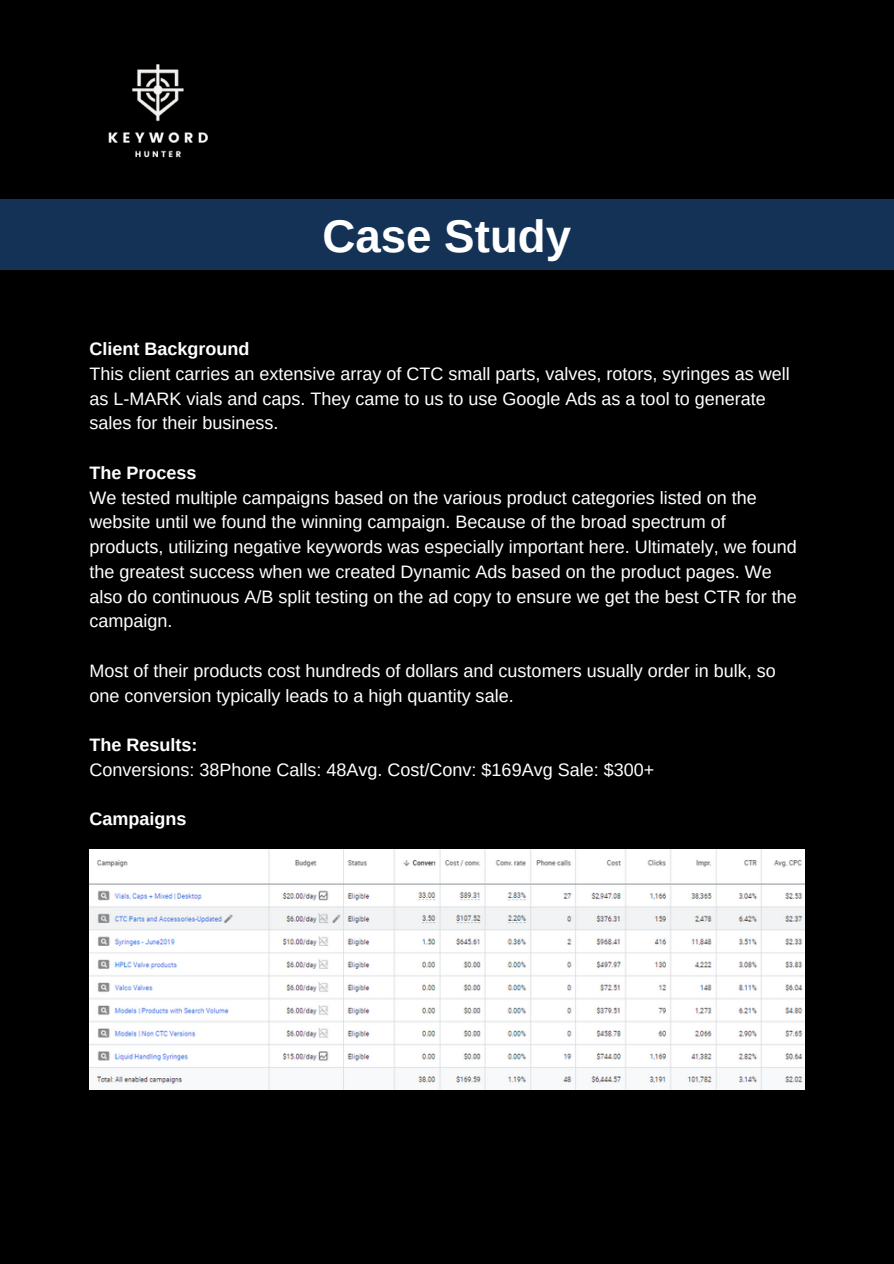
<style>
.page{position:relative;width:894px;height:1264px;background:#fff}
.page>*{position:absolute;margin:0;border:0;box-sizing:border-box;transform-origin:0 0}
.t1{font:700 45.6px "Arimo";color:#fff}
.t2{font:18px/24.8px "Arimo";color:#fff}
.t3{font:700 18px "Arimo";color:#fff}
</style>
<div class="page">
<div style="left:0;top:0;width:893px;height:1263px;background:#000"></div>
<div style="left:0;top:199px;width:893px;height:71px;background:#143156"></div>
<img style="left:89px;top:849px;width:715px;height:240px">
<img style="left:108px;top:64px;width:100px;height:94px">
<p class="t1" style="left:322px;top:211px;width:250px">Case Study</p>
<p class="t3" style="left:89px;top:339px;width:161px">Client Background</p>
<h1 class="t2" style="left:89px;top:361px;width:701px">This client carries an extensive array of CTC small parts, valves, rotors, syringes as well as L-MARK vials and caps. They came to us to use Google Ads as a tool to generate sales for their business.</h1>
<p class="t3" style="left:89px;top:462px;width:108px">The Process</p>
<p class="t2" style="left:89px;top:485px;width:708px">We tested multiple campaigns based on the various product categories listed on the website until we found the winning campaign. Because of the broad spectrum of products, utilizing negative keywords was especially important here. Ultimately, we found the greatest success when we created Dynamic Ads based on the product pages. We also do continuous A/B split testing on the ad copy to ensure we get the best CTR for the campaign.</p>
<p class="t2" style="left:89px;top:658px;width:687px">Most of their products cost hundreds of dollars and customers usually order in bulk, so one conversion typically leads to a high quantity sale.</p>
<p class="t3" style="left:89px;top:735px;width:109px">The Results:</p>
<p class="t2" style="left:89px;top:757px;width:566px">Conversions: 38Phone Calls: 48Avg. Cost/Conv: $169Avg Sale: $300+</p>
<p class="t3" style="left:89px;top:809px;width:98px">Campaigns</p>
</div>
